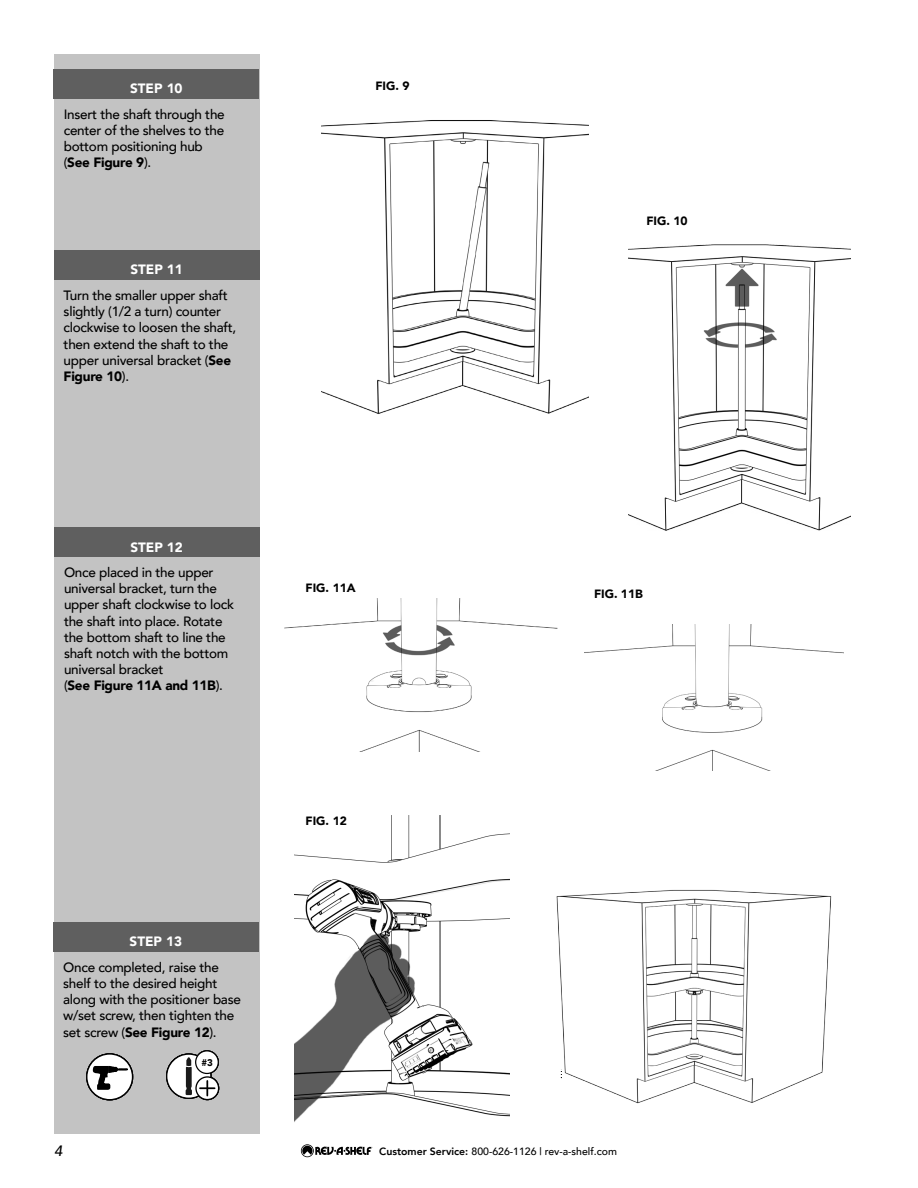
<style>
.page{position:relative;width:918px;height:1188px;background:#fff}
.page>*{position:absolute;margin:0;border:0;box-sizing:border-box;transform-origin:0 0}
.t1{font:italic 500 15px "Avenir";color:#000}
.t2{font:500 13.5px/16.2px "Avenir";letter-spacing:-.02em;color:#000}
.t3{font:900 13.5px "Avenir";color:#fff}
.t4{font:900 12px "Avenir";color:#000}
.t5{font:500 10.5px "Avenir";color:#000}
.t6{font:900 9.75px "Avenir";color:#000}
.s1{font-weight:900}
.s2{font-weight:800}
</style>
<div class="page">
<svg style="left:301px;top:1144px;width:71px;height:13px"></svg>
<img style="left:322px;top:120px;width:266px;height:294px">
<img style="left:628px;top:244px;width:222px;height:287px">
<div style="left:54px;top:54px;width:206px;height:1080px;background:#c3c3c3"></div>
<div style="left:54px;top:69px;width:205px;height:30px;background:#5f5f5f"></div>
<img style="left:284px;top:598px;width:274px;height:154px">
<img style="left:584px;top:625px;width:259px;height:145px">
<img style="left:294px;top:815px;width:216px;height:307px">
<img style="left:556px;top:889px;width:276px;height:215px">
<div style="left:54px;top:528px;width:205px;height:29px;background:#5f5f5f"></div>
<div style="left:54px;top:250px;width:205px;height:30px;background:#5f5f5f"></div>
<div style="left:53px;top:922px;width:205px;height:30px;background:#5f5f5f"></div>
<svg style="left:87px;top:1054px;width:46px;height:46px"></svg>
<div style="left:86px;top:1053px;width:47px;height:47px;border:1px solid #000;border-radius:50%"></div>
<svg style="left:93px;top:1066px;width:35px;height:24px"></svg>
<div style="left:167px;top:1054px;width:44px;height:44px;background:#fff;border-radius:50%"></div>
<svg style="left:186px;top:1057px;width:6px;height:38px"></svg>
<div style="left:166px;top:1053px;width:46px;height:46px;border:1px solid #000;border-radius:50%"></div>
<svg style="left:196px;top:1077px;width:23px;height:23px"></svg>
<div style="left:195px;top:1076px;width:24px;height:24px;border:1px solid #000;border-radius:50%"></div>
<svg style="left:200px;top:1081px;width:15px;height:15px"></svg>
<div style="left:196px;top:1051px;width:22px;height:22px;background:#fff;border-radius:50%"></div>
<div style="left:195px;top:1050px;width:24px;height:24px;border:1px solid #000;border-radius:50%"></div>
<p class="t3" style="left:130px;top:77px;width:54px">STEP 10</p>
<p class="t4" style="left:375px;top:76px;width:36px">FIG. 9</p>
<p class="t2" style="left:64px;top:105px;width:163px">Insert the shaft through the center of the shelves to the bottom positioning hub (<span class="s1">See Figure 9</span>).</p>
<p class="t3" style="left:130px;top:258px;width:54px">STEP 11</p>
<p class="t2" style="left:64px;top:286px;width:174px">Turn the smaller upper shaft slightly (1/2 a turn) counter clockwise to loosen the shaft, then extend the shaft to the upper universal bracket (<span class="s1">See<br>Figure 10</span>).</p>
<p class="t3" style="left:130px;top:535px;width:54px">STEP 12</p>
<p class="t2" style="left:64px;top:564px;width:172px">Once placed in the upper universal bracket, turn the upper shaft clockwise to lock the shaft into place. Rotate the bottom shaft to line the shaft notch with the bottom universal bracket<br>(<span class="s1">See Figure 11A and 11B</span>).</p>
<p class="t3" style="left:130px;top:930px;width:54px">STEP 13</p>
<p class="t2" style="left:63px;top:958px;width:179px">Once completed, raise the shelf to the desired height along with the positioner base w/set screw, then tighten the set screw (<span class="s1">See Figure 12</span>).</p>
<p class="t6" style="left:202px;top:1054px;width:13px">#23</p>
<p class="t4" style="left:306px;top:578px;width:52px">FIG. 11A</p>
<p class="t4" style="left:306px;top:811px;width:43px">FIG. 12</p>
<p class="t4" style="left:646px;top:211px;width:43px">FIG. 10</p>
<p class="t4" style="left:594px;top:583px;width:50px">FIG. 11B</p>
<p class="t1" style="left:54px;top:1142px;width:10px">4</p>
<p class="t5" style="left:379px;top:1142px;width:239px"><span class="s2">Customer Service:</span> 800-626-1126 | rev-a-shelf.com</p>
</div>
